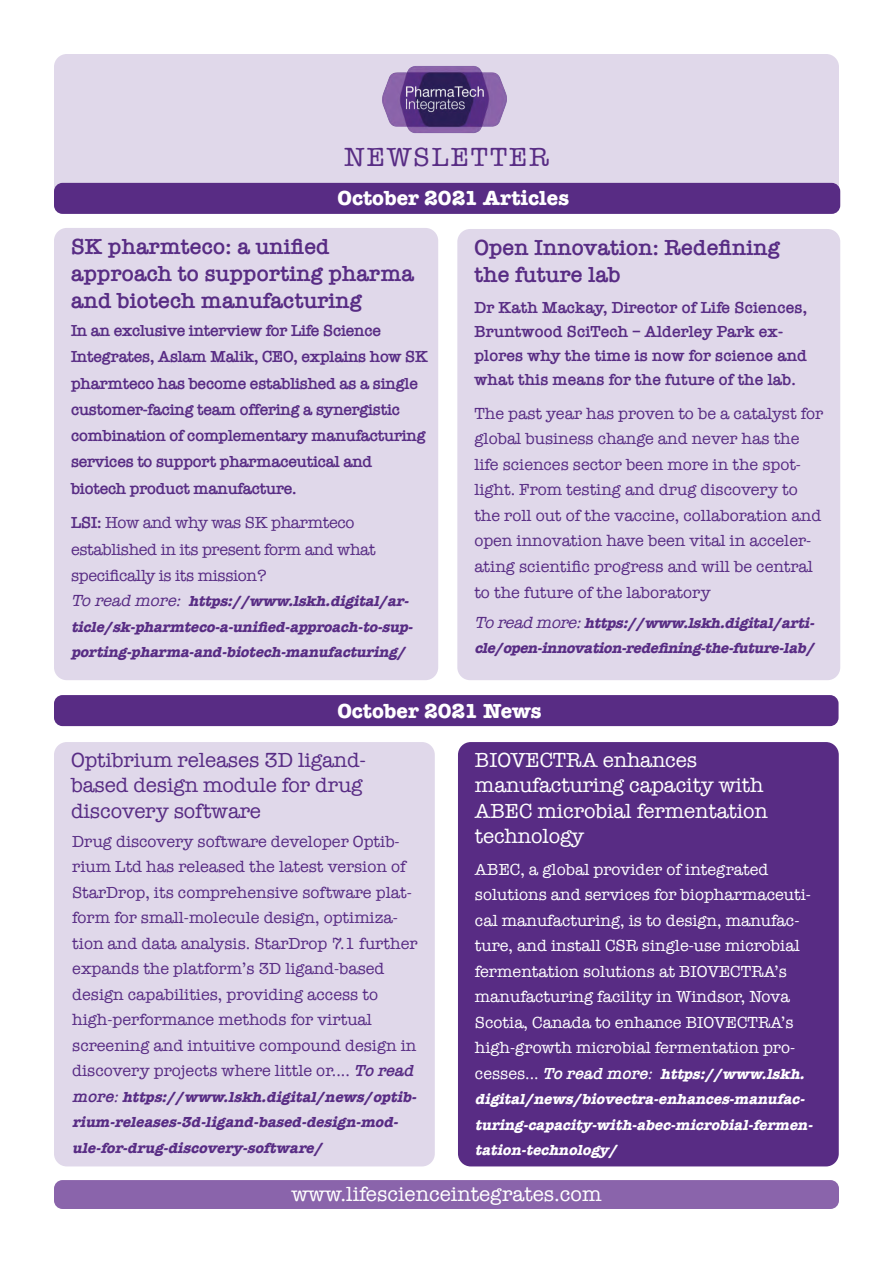
<style>
.page{position:relative;width:893px;height:1263px;background:#fff}
.page>*{position:absolute;margin:0;border:0;box-sizing:border-box;transform-origin:0 0}
.t1{font:27px "American Typewriter";letter-spacing:.07em;color:#582c84}
.t2{font:600 22.5px/27px "American Typewriter";color:#582c84}
.t3{font:21px/25.2px "American Typewriter";letter-spacing:-.005em;color:#fff}
.t4{font:21px/25.2px "American Typewriter";letter-spacing:-.005em;color:#582c84}
.t5{font:700 21px "American Typewriter";color:#fff}
.t6{font:16.5px/25.5px "American Typewriter";color:#582c84}
.t7{font:16.5px/25.5px "American Typewriter";color:#fff}
.t8{font:600 16.5px/26.2px "American Typewriter";letter-spacing:-.02em;color:#582c84}
.t9{font:600 16.5px/24px "American Typewriter";color:#582c84}
.t10{font:16.5px/26.2px "American Typewriter";letter-spacing:-.02em;color:#582c84}
.t11{font:italic 700 15px/25.5px "American Typewriter";color:#582c84}
.t12{font:italic 700 15px/25.5px "American Typewriter";color:#fff}
.s1{font-weight:600}
.s2{font-weight:400;font-size:16.5px}
.s3{font-weight:600;font-style:italic}
.s4{font-weight:600;font-size:16.5px}
.s5{font-weight:400;font-style:normal;font-size:16.5px}
</style>
<div class="page">
<div style="left:54px;top:1180px;width:785px;height:29px;background:#8a64ab;border-radius:9px"></div>
<div style="left:54px;top:54px;width:785px;height:159px;background:#e0d8ea;border-radius:13px"></div>
<img style="left:382px;top:66px;width:125px;height:68px">
<div style="left:54px;top:183px;width:786px;height:31px;background:#582c84;border-radius:9px"></div>
<div style="left:457px;top:229px;width:383px;height:451px;background:#e0d8ea;border-radius:13px"></div>
<div style="left:54px;top:228px;width:384px;height:452px;background:#e0d8ea;border-radius:13px"></div>
<div style="left:54px;top:695px;width:784px;height:31px;background:#582c84;border-radius:9px"></div>
<div style="left:458px;top:742px;width:381px;height:424px;background:#582c84;border-radius:13px"></div>
<div style="left:54px;top:742px;width:381px;height:424px;background:#e0d8ea;border-radius:13px"></div>
<h1 class="t1" style="left:344px;top:136px;width:206px">NEWSLETTER</h1>
<p class="t5" style="left:337px;top:180px;width:233px">October 2021 Articles</p>
<h2 class="t2" style="left:71px;top:233px;width:345px">SK pharmteco: a unified approach to supporting pharma and biotech manufacturing</h2>
<p class="t8" style="left:71px;top:317px;width:359px">In an exclusive interview for Life Science Integrates, Aslam Malik, CEO, explains how SK pharmteco has become established as a single customer-facing team offering a synergistic combination of complementary manufacturing services to support pharmaceutical and biotech product manufacture.</p>
<p class="t10" style="left:71px;top:509px;width:306px"><span class="s1">LSI:</span> How and why was SK pharmteco established in its present form and what specifically is its mission?</p>
<p class="t11" style="left:71px;top:588px;width:348px"><span class="s2">Toread more:</span> https://www.lskh.digital/ar&shy;ticle/sk-pharmteco-a-unified-approach-to-sup&shy;porting-pharma-and-biotech-manufacturing/</p>
<h2 class="t2" style="left:474px;top:234px;width:307px">Open Innovation: Redefining the future lab</h2>
<p class="t9" style="left:474px;top:295px;width:334px">Dr Kath Mackay, Director of Life Sciences, Bruntwood SciTech – Alderley Park ex&shy;plores why the time is now for science and what this means for the future of the lab.</p>
<p class="t6" style="left:474px;top:400px;width:350px">The past year has proven to be a catalyst for global business change and never has the life sciences sector been more in the spot&shy;light. From testing and drug discovery to the roll out of the vaccine, collaboration and open innovation have been vital in acceler&shy;ating scientific progress and will be central to the future of the laboratory</p>
<p class="t11" style="left:474px;top:609px;width:347px"><span class="s2">Toreadmore:</span>https://www.lskh.digital/arti&shy;cle/open-innovation-redefining-the-future-lab/</p>
<p class="t5" style="left:337px;top:693px;width:206px">October 2021 News</p>
<p class="t4" style="left:71px;top:747px;width:296px">Optibrium releases 3D ligand&shy;based design module for drug discovery software</p>
<p class="t6" style="left:72px;top:828px;width:348px">Drug discovery software developer Optib&shy;rium Ltd has released the latest version of StarDrop, its comprehensive software plat&shy;form for small-molecule design, optimiza&shy;tion and data analysis. StarDrop 7.1 further expands the platform’s 3D ligand-based design capabilities, providing access to high-performance methods for virtual screening and intuitive compound design in discovery projects where little or.... <span class="s3">Toread</span></p>
<p class="t11" style="left:72px;top:1083px;width:351px"><span class="s4">more</span><span class="s2">:</span>https://www.lskh.digital/news/optib&shy;rium-releases-3d-ligand-based-design-mod&shy;ule-for-drug-discovery-software/</p>
<p class="t3" style="left:475px;top:747px;width:295px">BIOVECTRA enhances manufacturing capacity with<br>ABEC microbial fermentation technology</p>
<p class="t7" style="left:475px;top:856px;width:337px">ABEC, a global provider of integrated solutions and services for biopharmaceuti&shy;cal manufacturing, is to design, manufac&shy;ture, and install CSR single-use microbial fermentation solutions at BIOVECTRA’s manufacturing facility in Windsor, Nova Scotia, Canada to enhance BIOVECTRA’s high-growth microbial fermentation pro-</p>
<p class="t12" style="left:475px;top:1060px;width:344px"><span class="s5">c e s s e s . . .</span> <span class="s4">Toread more</span><span class="s2">:</span> https://www.lskh. digital/news/biovectra-enhances-manufac&shy;turing-capacity-with-abec-microbial-fermen&shy;tation-technology/</p>
<p class="t3" style="left:291px;top:1180px;width:312px">www.lifescienceintegrates.com</p>
</div>
